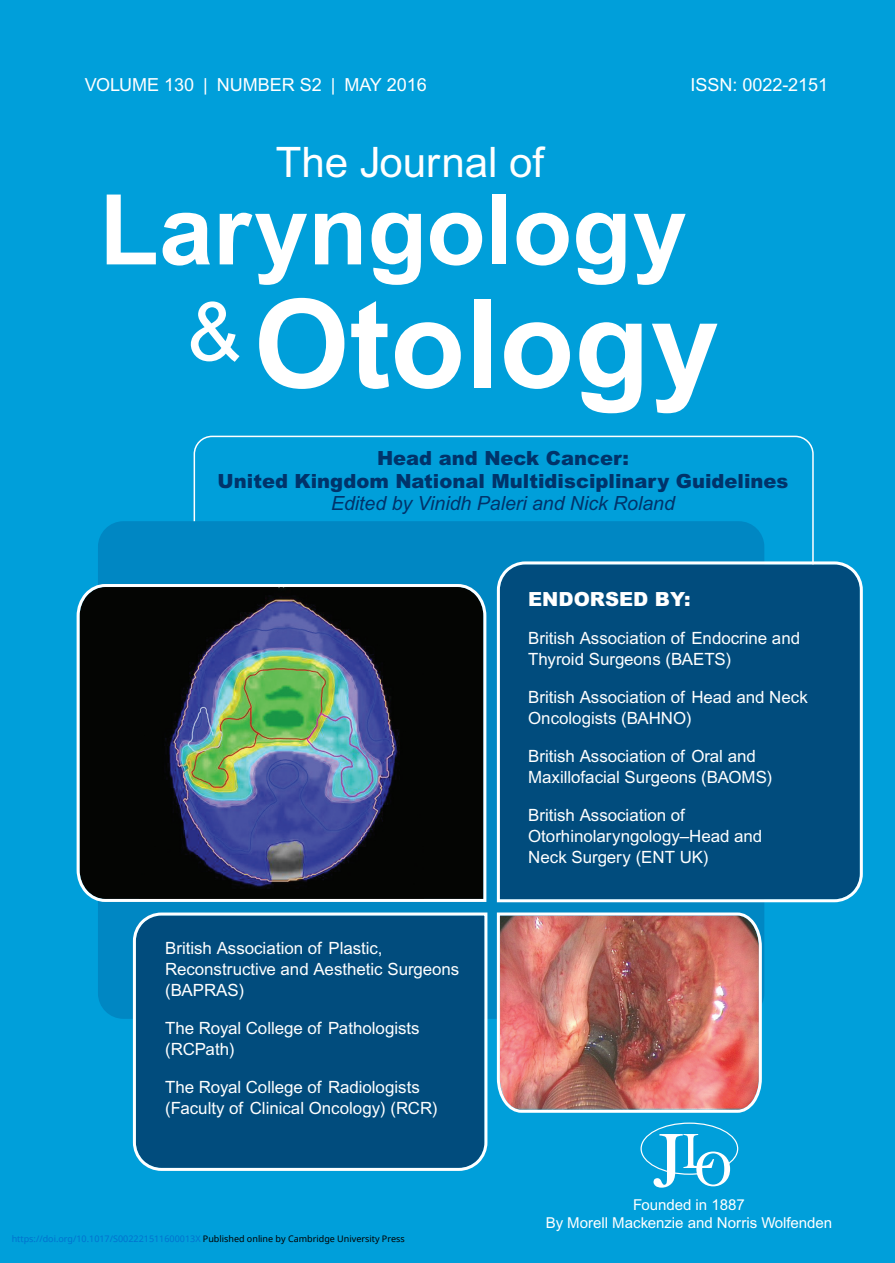
<style>
.page{position:relative;width:895px;height:1263px;background:#fff}
.page>*{position:absolute;margin:0;border:0;box-sizing:border-box;transform-origin:0 0}
.t1{font:700 123px "Arial";color:#fff}
.t2{font:700 97.5px "Arial";color:#fff}
.t3{font:42px "Arial";color:#fff}
.t4{font:900 19.5px/22.5px "Arial";color:#00336a;text-align:center}
.t5{font:900 19.5px "Arial";color:#fff}
.t6{font:18px "Arial";color:#fff}
.t7{font:16.8px/21px "Arial";color:#fff}
.t8{font:15px/18px "Arial";color:#fff;text-align:center}
.t9{font:9px "Noto Sans";color:#0172cf}
.s1{font-weight:400;font-style:italic}
.s2{color:#000}
</style>
<div class="page">
<div style="left:0;top:0;width:895px;height:1262px;background:#009fda"></div>
<svg style="left:640px;top:1122px;width:98px;height:65px"></svg>
<svg style="left:194px;top:435px;width:619px;height:126px"></svg>
<div style="left:98px;top:521px;width:666px;height:497px;background:#0087c3;border-radius:26px"></div>
<div style="left:497px;top:561px;width:366px;height:341px;background:#014c7d"></div>
<svg style="left:77px;top:584px;width:409px;height:318px;background:#2c3942"></svg>
<div style="left:133px;top:912px;width:354px;height:258px;background:#014c7d"></div>
<img style="left:497px;top:912px;width:265px;height:200px">
<p class="t6" style="left:85px;top:78px;width:343px">VOLUME 130 | NUMBER S2 | MAY 2016</p>
<p class="t6" style="left:690px;top:78px;width:139px">ISSN: 0022-2151</p>
<p class="t3" style="left:276px;top:147px;width:270px">The Journal of</p>
<p class="t2" style="left:99px;top:194px;width:589px">Laryngology</p>
<p class="t1" style="left:187px;top:299px;width:533px"><sup>&amp;</sup>Otology</p>
<p class="t4" style="left:218px;top:449px;width:572px">Head and Neck Cancer:<br>United Kingdom National Multidisciplinary Guidelines<br><span class="s1">Edited by Vinidh Paleri and Nick Roland</span></p>
<p class="t7" style="left:165px;top:939px;width:296px">British Association of Plastic,<br>Reconstructive and Aesthetic Surgeons (BAPRAS)</p>
<p class="t7" style="left:165px;top:1019px;width:256px">The Royal College of Pathologists (RCPath)</p>
<p class="t7" style="left:165px;top:1078px;width:274px">The Royal College of Radiologists (Faculty of Clinical Oncology) (RCR)</p>
<p class="t9" style="left:12px;top:1231px;width:395px">https://doi.org/10.1017/S002221511600013X <span class="s2">Published online by Cambridge University Press</span></p>
<p class="t5" style="left:528px;top:592px;width:164px">ENDORSED BY:</p>
<p class="t7" style="left:528px;top:629px;width:273px">British Association of Endocrine and<br>Thyroid Surgeons (BAETS)</p>
<p class="t7" style="left:528px;top:688px;width:281px">British Association of Head and Neck<br>Oncologists (BAHNO)</p>
<p class="t7" style="left:528px;top:747px;width:246px">British Association of Oral and<br>Maxillofacial Surgeons (BAOMS)</p>
<p class="t7" style="left:528px;top:806px;width:236px">British Association of<br>Otorhinolaryngology–Head and<br>Neck Surgery (ENT UK)</p>
<p class="t8" style="left:545px;top:1196px;width:288px">Founded in 1887<br>By Morell Mackenzie and Norris Wolfenden</p>
</div>
